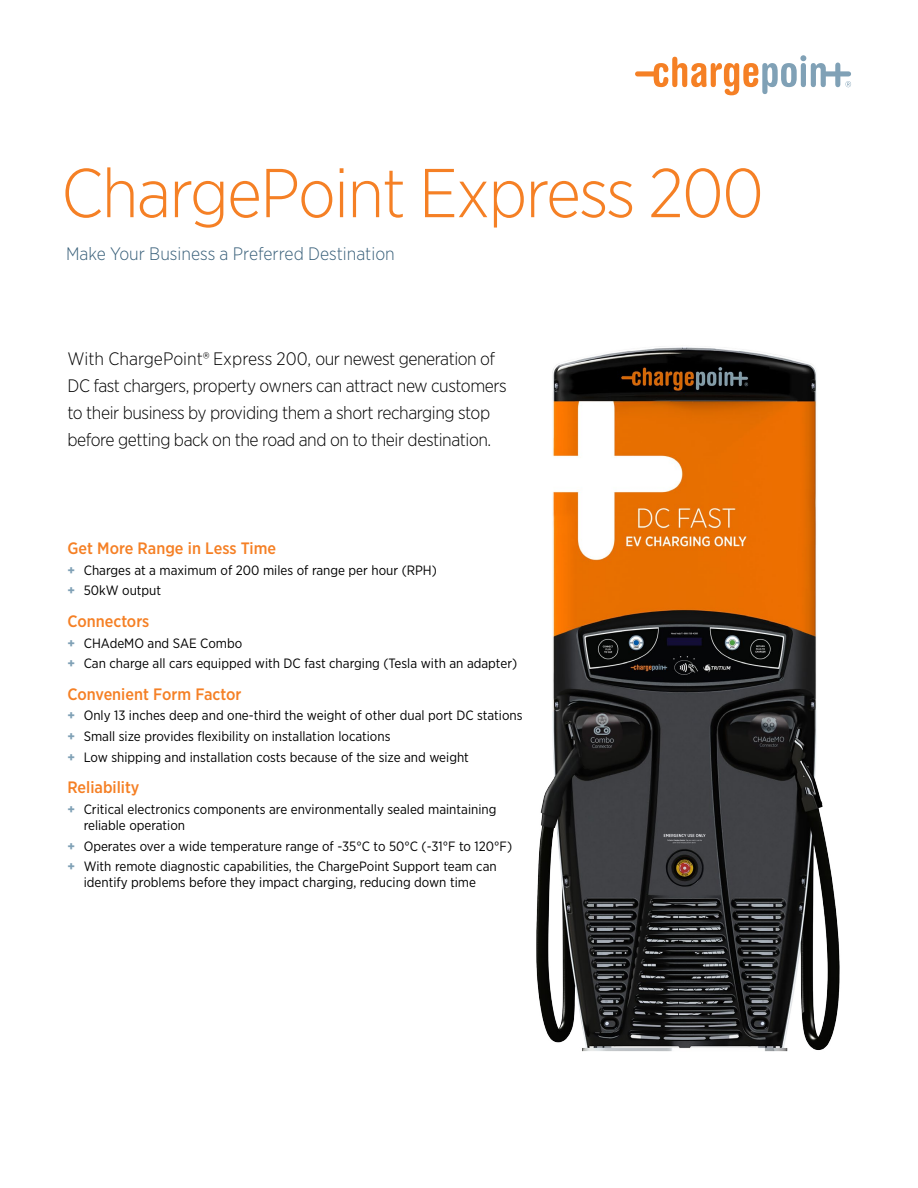
<style>
.page{position:relative;width:918px;height:1188px;background:#fff}
.page>*{position:absolute;margin:0;border:0;box-sizing:border-box;transform-origin:0 0}
.t1{font:300 69px "Gotham Narrow";letter-spacing:-.025em;color:#f58025}
.t2{font:300 18px/27px "Gotham Narrow";letter-spacing:-.025em;color:#000}
.t3{font:300 18px "Gotham Narrow";color:#39607a}
.t4{font:500 16.5px "Gotham Narrow";color:#f58025}
.t5{font:13.5px/20.5px "Gotham Narrow";color:#000}
.s1{font-weight:700;color:#80a1b6}
</style>
<div class="page">
<svg style="left:635px;top:55px;width:216px;height:40px"></svg>
<img style="left:536px;top:346px;width:304px;height:706px">
<h1 class="t1" style="left:61px;top:151px;width:704px">ChargePoint Express 200</h1>
<h2 class="t3" style="left:66px;top:243px;width:330px">Make Your Business a Preferred Destination</h2>
<h2 class="t2" style="left:68px;top:345px;width:441px">With ChargePoint® Express 200, our newest generation of DC fast chargers, property owners can attract new customers to their business by providing them a short recharging stop before getting back on the road and on to their destination.</h2>
<p class="t4" style="left:68px;top:538px;width:210px">Get More Range in Less Time</p>
<p class="t5" style="left:67px;top:560px;width:371px"><span class="s1">+</span> Charges at a maximum of 200 miles of range per hour (RPH) <span class="s1">+</span> 50kW output</p>
<p class="t4" style="left:68px;top:611px;width:83px">Connectors</p>
<p class="t5" style="left:67px;top:632px;width:451px"><span class="s1">+</span> CHAdeMO and SAE Combo<br><span class="s1">+</span> Can charge all cars equipped with DC fast charging (Tesla with an adapter)</p>
<p class="t4" style="left:68px;top:684px;width:175px">Convenient Form Factor</p>
<p class="t5" style="left:67px;top:705px;width:457px"><span class="s1">+</span> Only 13 inches deep and one-third the weight of other dual port DC stations <span class="s1">+</span> Small size provides flexibility on installation locations<br><span class="s1">+</span> Low shipping and installation costs because of the size and weight</p>
<p class="t4" style="left:68px;top:777px;width:74px">Reliability</p>
<p class="t5" style="left:84px;top:801px;width:414px;line-height:16.2px;text-indent:-16px"><span class="s1">+</span> Critical electronics components are environmentally sealed maintaining reliable operation</p>
<p class="t5" style="left:67px;top:835px;width:446px"><span class="s1">+</span> Operates over a wide temperature range of -35°C to 50°C (-31°F to 120°F) <span class="s1">+</span> With remote diagnostic capabilities, the ChargePoint Support team can</p>
<p class="t5" style="left:84px;top:872px;width:394px">identify problems before they impact charging, reducing down time</p>
</div>
